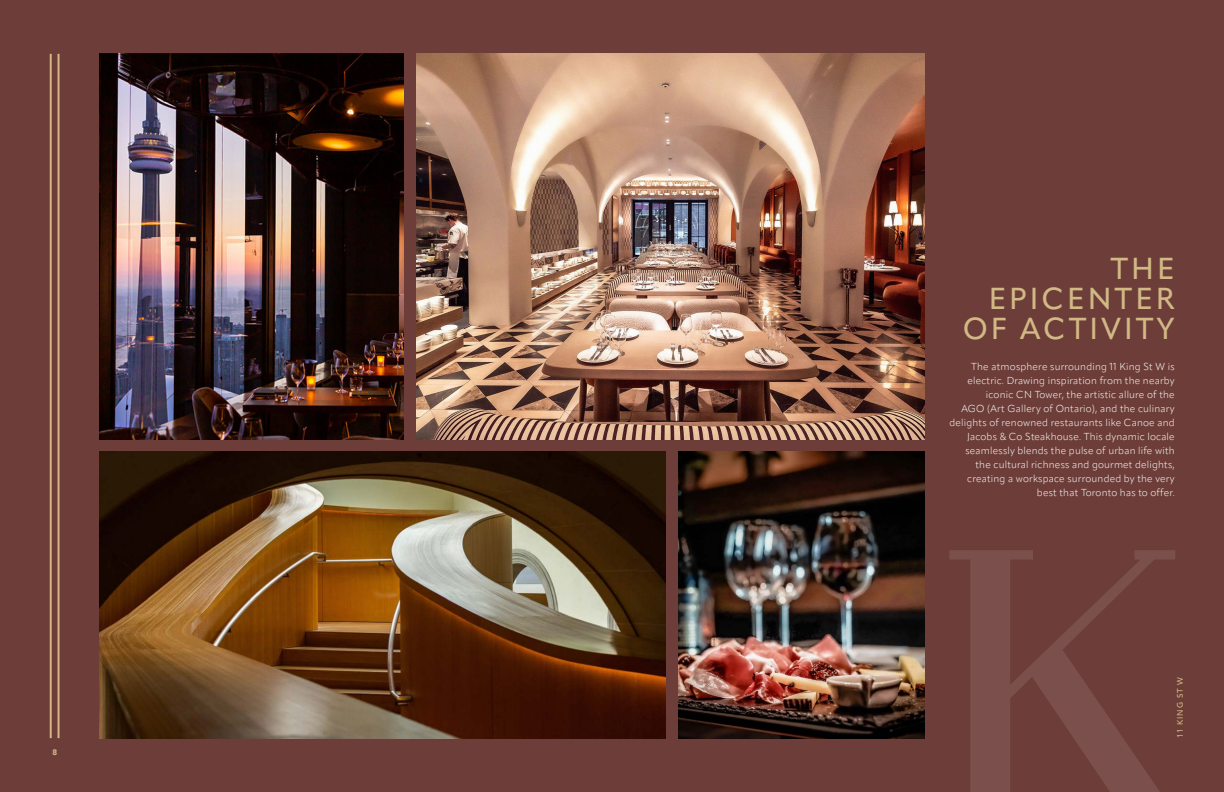
<style>
.page{position:relative;width:1224px;height:792px;background:#6d3e39}
.page>*{position:absolute;margin:0;border:0;box-sizing:border-box;transform-origin:0 0}
.Headings{font:500 30px/30px "Apparat";letter-spacing:.1em;color:#d1b885;text-align:right}
.Body_Copy{font:300 10px/14px "Apparat";letter-spacing:.02em;color:#fff;text-align:right}
.t1{font:500 8px "Avenir";letter-spacing:.1em;color:#d1b885}
.t2{font:900 8px "Avenir";color:#d1b885}
</style>
<div class="page">
<hr style="left:50px;top:54px;width:2px;height:684px;background:#d1b885">
<hr style="left:58px;top:54px;width:2px;height:684px;background:#d1b885">
<img style="left:99px;top:54px;width:305px;height:386px">
<img style="left:99px;top:451px;width:567px;height:287px">
<img style="left:416px;top:54px;width:508px;height:386px">
<img style="left:679px;top:451px;width:245px;height:287px">
<svg style="left:949px;top:550px;width:226px;height:242px"></svg>
<p class="t2" style="left:52px;top:746px;width:6px">8</p>
<p class="Headings" style="left:963px;top:254px;width:214px">THE<br>EPICENTER<br>OF ACTIVITY</p>
<p class="Body_Copy" style="left:950px;top:360px;width:227px">The atmosphere surrounding 11 King St W is electric. Drawing inspiration from the nearby iconic CN Tower, the artistic allure of the<br>AGO (Art Gallery of Ontario), and the culinary delights of renowned restaurants like Canoe and Jacobs &amp; Co Steakhouse. This dynamic locale seamlessly blends the pulse of urban life with the cultural richness and gourmet delights, creating a workspace surrounded by the very best that Toronto has to offer.</p>
<p class="t1" style="left:1173px;top:738px;width:63px;rotate:-90deg">11 KING ST W</p>
</div>
